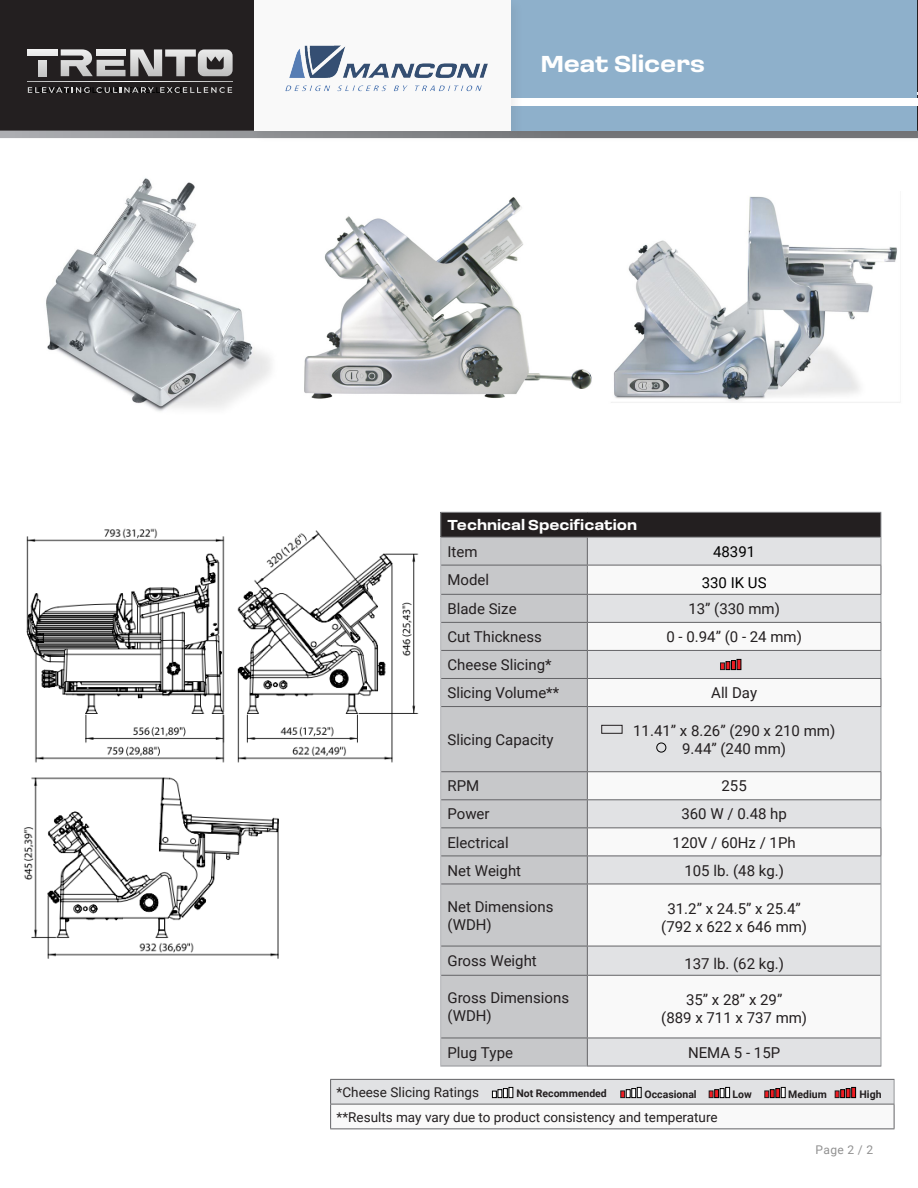
<style>
.page{position:relative;width:918px;height:1188px;background:#fff}
.page>*{position:absolute;margin:0;border:0;box-sizing:border-box;transform-origin:0 0}
.t1{font:700 24px "Loos Wide";color:#fff}
.t2{font:15px/18px "Roboto";color:#231f20}
.t3{font:700 15px "Loos Wide";color:#fff}
.t4{font:15px "Roboto";color:#000}
.t5{font:13.5px "Roboto";color:#231f20}
.t6{font:12px "Roboto";color:#919191}
.t7{font:700 10.5px "Roboto";color:#231f20}
.t8{font:600 8.1px "Montserrat";color:#000;scale:1.05 1}
</style>
<div class="page">
<div style="left:0;top:0;width:918px;height:134px;background:#231f20"></div>
<div style="left:0;top:131px;width:918px;height:7px;background:#a1a3a6"></div>
<div style="left:27px;top:49px;width:31px;height:7px;background:#ededed"></div>
<div style="left:38px;top:60px;width:9px;height:16px;background:#d2d2d2"></div>
<svg style="left:61px;top:49px;width:172px;height:27px"></svg>
<svg style="left:28px;top:87px;width:62px;height:6px"></svg>
<svg style="left:96px;top:87px;width:58px;height:6px"></svg>
<svg style="left:160px;top:87px;width:72px;height:6px"></svg>
<svg style="left:27px;top:81px;width:206px;height:1px"></svg>
<div style="left:507px;top:0;width:411px;height:144px;background:#231f20;opacity:.07"></div>
<div style="left:511px;top:0;width:406px;height:131px;background:#8eb0cb"></div>
<div style="left:510px;top:98px;width:408px;height:7px;background:#fff"></div>
<div style="left:251px;top:0;width:272px;height:144px;background:#231f20;opacity:.07"></div>
<div style="left:254px;top:0;width:257px;height:131px;background:#f9f9f9"></div>
<img style="left:285px;top:30px;width:238px;height:72px">
<div style="left:331px;top:1079px;width:563px;height:25px;background:#e1e2e4"></div>
<div style="left:331px;top:1104px;width:563px;height:25px;background:#f9f9f9"></div>
<hr style="left:330px;top:1079px;width:564px;height:1px;background:#636366">
<svg style="left:330px;top:1080px;width:1px;height:48px"></svg>
<hr style="left:330px;top:1104px;width:564px;height:1px;background:#636366">
<hr style="left:330px;top:1128px;width:564px;height:1px;background:#636366">
<svg style="left:894px;top:1080px;width:1px;height:48px"></svg>
<div style="left:503px;top:1088px;width:5px;height:10px;border:1px solid #000"></div>
<div style="left:509px;top:1087px;width:4px;height:11px;border:1px solid #000"></div>
<svg style="left:621px;top:1089px;width:11px;height:9px"></svg>
<div style="left:632px;top:1088px;width:4px;height:10px;border:1px solid #000"></div>
<div style="left:637px;top:1087px;width:4px;height:11px;border:1px solid #000"></div>
<svg style="left:709px;top:1089px;width:11px;height:9px"></svg>
<div style="left:720px;top:1088px;width:4px;height:10px;border:1px solid #000"></div>
<hr style="left:726px;top:1087px;width:4px;height:11px;background:#fff">
<div style="left:725px;top:1087px;width:5px;height:11px;border:1px solid #000"></div>
<svg style="left:765px;top:1089px;width:11px;height:9px"></svg>
<div style="left:776px;top:1088px;width:4px;height:10px;border:1px solid #000"></div>
<div style="left:781px;top:1087px;width:4px;height:11px;border:1px solid #000"></div>
<svg style="left:835px;top:1089px;width:11px;height:9px"></svg>
<div style="left:846px;top:1088px;width:4px;height:10px;border:1px solid #000"></div>
<hr style="left:852px;top:1087px;width:4px;height:11px;background:#ee1d23">
<div style="left:851px;top:1087px;width:5px;height:11px;border:1px solid #000"></div>
<svg style="left:492px;top:1089px;width:15px;height:9px"></svg>
<div style="left:441px;top:512px;width:440px;height:25px;background:#231f20"></div>
<div style="left:441px;top:538px;width:146px;height:528px;background:#c7c8ca"></div>
<div style="left:588px;top:538px;width:293px;height:27px;background:#e1e2e4"></div>
<svg style="left:588px;top:566px;width:293px;height:290px;fill:#e1e2e4"></svg>
<svg style="left:588px;top:857px;width:293px;height:209px"></svg>
<hr style="left:440px;top:537px;width:147px;height:1px;background:#636366">
<hr style="left:441px;top:565px;width:146px;height:1px;background:#636366">
<hr style="left:441px;top:594px;width:146px;height:1px;background:#636366">
<hr style="left:441px;top:622px;width:146px;height:1px;background:#636366">
<hr style="left:441px;top:650px;width:146px;height:1px;background:#636366">
<hr style="left:441px;top:678px;width:146px;height:1px;background:#636366">
<hr style="left:441px;top:706px;width:146px;height:1px;background:#636366">
<hr style="left:441px;top:771px;width:146px;height:1px;background:#636366">
<hr style="left:441px;top:799px;width:146px;height:1px;background:#636366">
<hr style="left:441px;top:827px;width:146px;height:1px;background:#636366">
<hr style="left:441px;top:856px;width:146px;height:1px;background:#636366">
<hr style="left:441px;top:884px;width:146px;height:1px;background:#636366">
<hr style="left:587px;top:884px;width:1px;height:62px;background:#636366">
<hr style="left:441px;top:946px;width:146px;height:1px;background:#636366">
<hr style="left:587px;top:946px;width:294px;height:1px;background:#636366">
<hr style="left:441px;top:975px;width:146px;height:1px;background:#636366">
<hr style="left:587px;top:975px;width:294px;height:1px;background:#636366">
<hr style="left:587px;top:976px;width:1px;height:62px;background:#636366">
<hr style="left:441px;top:1038px;width:146px;height:1px;background:#636366">
<hr style="left:587px;top:1038px;width:294px;height:1px;background:#636366">
<svg style="left:587px;top:1038px;width:1px;height:28px"></svg>
<hr style="left:881px;top:884px;width:1px;height:62px;background:#939598">
<hr style="left:881px;top:975px;width:1px;height:63px;background:#939598">
<svg style="left:881px;top:1038px;width:1px;height:28px"></svg>
<hr style="left:440px;top:1066px;width:147px;height:1px;background:#939598">
<hr style="left:440px;top:512px;width:147px;height:1px;background:#939598">
<hr style="left:587px;top:512px;width:294px;height:1px;background:#939598">
<svg style="left:440px;top:513px;width:1px;height:194px"></svg>
<hr style="left:440px;top:707px;width:1px;height:65px;background:#b2b3b7">
<svg style="left:440px;top:772px;width:1px;height:112px"></svg>
<hr style="left:440px;top:884px;width:1px;height:62px;background:#b2b3b7">
<svg style="left:440px;top:946px;width:1px;height:29px"></svg>
<hr style="left:440px;top:975px;width:1px;height:63px;background:#b2b3b7">
<svg style="left:440px;top:1038px;width:1px;height:28px"></svg>
<hr style="left:587px;top:707px;width:1px;height:64px;background:#636366">
<hr style="left:881px;top:707px;width:1px;height:64px;background:#939598">
<hr style="left:587px;top:856px;width:294px;height:1px;background:#636366">
<hr style="left:587px;top:622px;width:294px;height:1px;background:#636366">
<hr style="left:587px;top:771px;width:294px;height:1px;background:#636366">
<hr style="left:587px;top:884px;width:294px;height:1px;background:#636366">
<hr style="left:587px;top:1066px;width:294px;height:1px;background:#636366">
<hr style="left:587px;top:799px;width:294px;height:1px;background:#636366">
<svg style="left:587px;top:772px;width:1px;height:112px"></svg>
<hr style="left:587px;top:827px;width:294px;height:1px;background:#636366">
<svg style="left:881px;top:772px;width:1px;height:112px"></svg>
<hr style="left:587px;top:537px;width:294px;height:1px;background:#636366">
<hr style="left:587px;top:650px;width:294px;height:1px;background:#636366">
<hr style="left:587px;top:565px;width:294px;height:1px;background:#636366">
<hr style="left:587px;top:594px;width:294px;height:1px;background:#636366">
<hr style="left:587px;top:678px;width:294px;height:1px;background:#636366">
<svg style="left:587px;top:537px;width:1px;height:169px"></svg>
<svg style="left:881px;top:513px;width:1px;height:193px"></svg>
<hr style="left:587px;top:706px;width:294px;height:1px;background:#636366">
<svg style="left:587px;top:946px;width:1px;height:29px"></svg>
<svg style="left:881px;top:946px;width:1px;height:29px"></svg>
<svg style="left:720px;top:661px;width:14px;height:9px"></svg>
<div style="left:731px;top:660px;width:5px;height:10px;border:1px solid #000"></div>
<div style="left:737px;top:659px;width:4px;height:11px;border:1px solid #000"></div>
<div style="left:599px;top:723px;width:32px;height:19px;background:#231f20;opacity:.07"></div>
<div style="left:602px;top:725px;width:20px;height:9px;border:1px solid #231f20"></div>
<div style="left:654px;top:740px;width:22px;height:22px;background:#231f20;opacity:.07"></div>
<div style="left:657px;top:743px;width:9px;height:9px;border:1px solid #000;border-radius:50%"></div>
<img style="left:23px;top:528px;width:396px;height:431px">
<img style="left:46px;top:178px;width:225px;height:234px">
<img style="left:304px;top:197px;width:288px;height:202px">
<img style="left:611px;top:196px;width:289px;height:207px">
<p class="t8" style="left:27px;top:84px;width:152px">ELEVATING CULINARY EXCELLENCE</p>
<p class="t1" style="left:541px;top:46px;width:166px">Meat Slicers</p>
<p class="t3" style="left:447px;top:514px;width:191px">Technical Specification</p>
<p class="t2" style="left:447px;top:542px;width:32px">Item</p>
<p class="t4" style="left:713px;top:541px;width:44px">48391</p>
<p class="t2" style="left:447px;top:570px;width:43px">Model</p>
<p class="t4" style="left:702px;top:572px;width:66px">330 IK US</p>
<p class="t2" style="left:447px;top:599px;width:71px">Blade Size</p>
<p class="t2" style="left:688px;top:599px;width:93px">13” (330 mm)</p>
<p class="t2" style="left:447px;top:627px;width:96px">Cut Thickness</p>
<p class="t2" style="left:666px;top:627px;width:137px">0 - 0.94” (0 - 24 mm)</p>
<p class="t2" style="left:447px;top:655px;width:106px">Cheese Slicing*</p>
<p class="t2" style="left:447px;top:683px;width:113px">Slicing Volume**</p>
<p class="t2" style="left:711px;top:683px;width:47px">All Day</p>
<p class="t2" style="left:447px;top:730px;width:108px">Slicing Capacity</p>
<p class="t2" style="left:633px;top:721px;width:204px">11.41” x 8.26” (290 x 210 mm)</p>
<p class="t2" style="left:682px;top:739px;width:105px">9.44” (240 mm)</p>
<p class="t2" style="left:447px;top:777px;width:33px">RPM</p>
<p class="t2" style="left:722px;top:777px;width:27px">255</p>
<p class="t2" style="left:447px;top:805px;width:44px">Power</p>
<p class="t2" style="left:681px;top:805px;width:107px">360 W / 0.48 hp</p>
<p class="t2" style="left:447px;top:833px;width:63px">Electrical</p>
<p class="t2" style="left:673px;top:833px;width:125px">120V / 60Hz / 1Ph</p>
<p class="t2" style="left:447px;top:861px;width:75px">Net Weight</p>
<p class="t2" style="left:684px;top:861px;width:101px">105 lb. (48 kg.)</p>
<p class="t2" style="left:447px;top:897px;width:108px">Net Dimensions (WDH)</p>
<p class="t2" style="left:667px;top:899px;width:135px">31.2” x 24.5” x 25.4”</p>
<p class="t2" style="left:661px;top:917px;width:147px">(792 x 622 x 646 mm)</p>
<p class="t2" style="left:447px;top:951px;width:91px">Gross Weight</p>
<p class="t2" style="left:684px;top:954px;width:101px">137 lb. (62 kg.)</p>
<p class="t2" style="left:447px;top:988px;width:123px">Gross Dimensions (WDH)</p>
<p class="t2" style="left:686px;top:991px;width:98px">35” x 28” x 29”</p>
<p class="t2" style="left:661px;top:1009px;width:147px">(889 x 711 x 737 mm)</p>
<p class="t2" style="left:447px;top:1043px;width:67px">Plug Type</p>
<p class="t2" style="left:688px;top:1043px;width:94px">NEMA 5 - 15P</p>
<p class="t5" style="left:337px;top:1083px;width:144px">*Cheese Slicing Ratings</p>
<p class="t5" style="left:337px;top:1107px;width:383px">**Results may vary due to product consistency and temperature</p>
<p class="t7" style="left:516px;top:1086px;width:92px">Not Recommended</p>
<p class="t7" style="left:645px;top:1087px;width:54px">Occasional</p>
<p class="t7" style="left:733px;top:1087px;width:21px">Low</p>
<p class="t7" style="left:788px;top:1087px;width:40px">Medium</p>
<p class="t7" style="left:859px;top:1087px;width:24px">High</p>
<p class="t6" style="left:816px;top:1141px;width:59px">Page 2 / 2</p>
</div>
